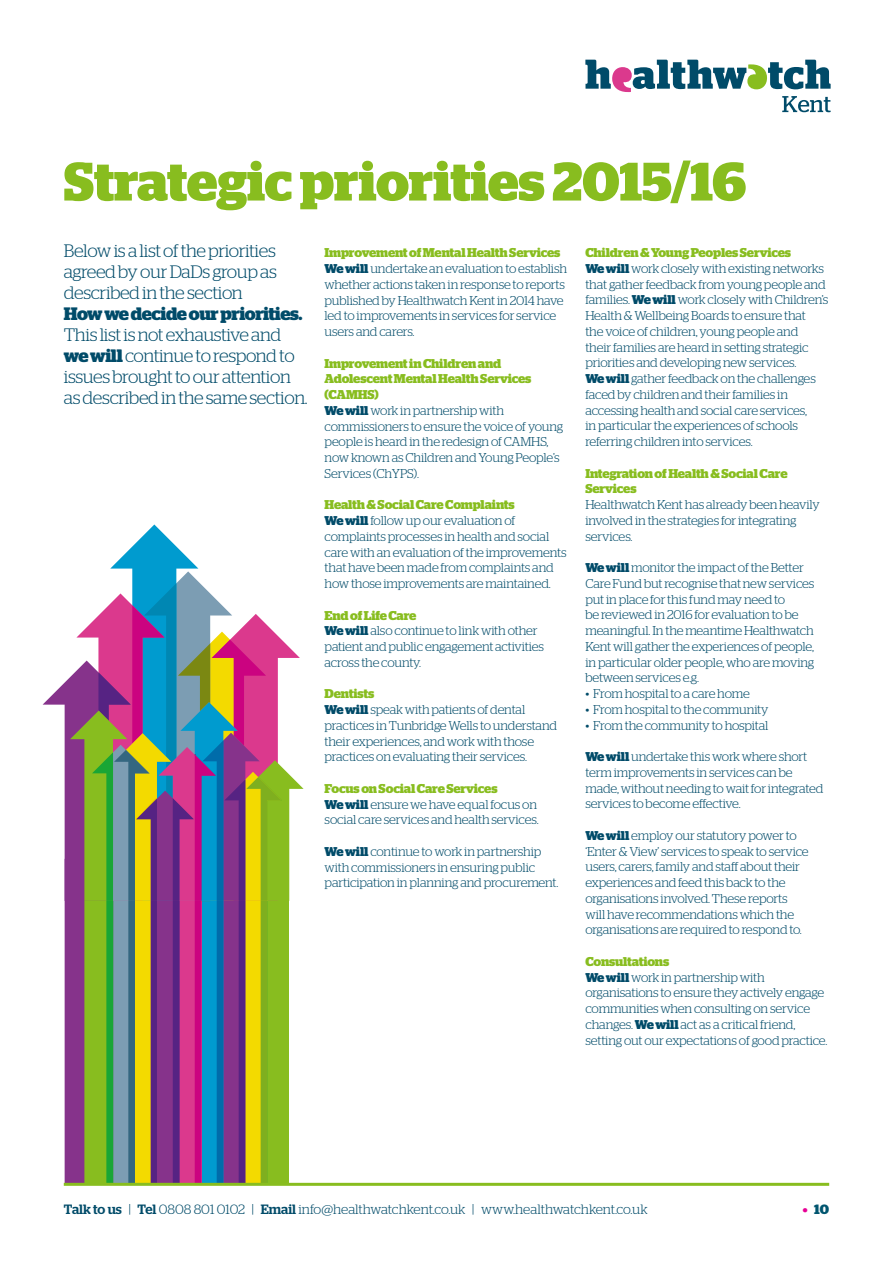
<style>
.page{position:relative;width:893px;height:1263px;background:#fff}
.page>*{position:absolute;margin:0;border:0;box-sizing:border-box;transform-origin:0 0}
.t1{font:700 54px "Stag";letter-spacing:-.005em;color:#88bd1f}
.t2{font:300 18px/21px "Stag";letter-spacing:-.02em;color:#004b69;text-align:justify}
.t3{font:700 18px "Stag";letter-spacing:-.025em;color:#004b69}
.t4{font:300 13.5px "Stag";color:#004b69}
.t5{font:700 13.5px "Stag";color:#00556f}
.t6{font:300 12.75px/15.8px "Stag";letter-spacing:-.01em;color:#004b69}
.t7{font:700 12.75px/15.8px "Stag";letter-spacing:-.01em;color:#88bd1f}
.s1{font-weight:700}
.s2{font-weight:700;color:#88bd1f}
.s3{font-weight:500}
.s4{color:#e70095}
</style>
<div class="page">
<svg style="left:43px;top:524px;width:261px;height:661px"></svg>
<hr style="left:64px;top:1183px;width:765px;height:3px;background:#88bd1f">
<svg style="left:585px;top:60px;width:246px;height:52px"></svg>
<h1 class="t1" style="left:64px;top:150px;width:684px">Strategic priorities 2015/16</h1>
<h2 class="t2" style="left:64px;top:240px;width:215px">Below is a list of the priorities agreed by our DaDs group as described in the section</h2>
<h2 class="t3" style="left:64px;top:303px;width:240px">How we decide our priorities.</h2>
<h2 class="t2" style="left:64px;top:324px;width:245px;text-align:left">This list is not exhaustive and <span class="s1">we will</span> continue to respond to issues brought to our attention as described in the same section.</h2>
<p class="t6" style="left:585px;top:245px;width:244px"><span class="s2">Children &amp; Young Peoples Services<br></span><span class="s1">We will</span> work closely with existing networks that gather feedback from young people and families. <span class="s1">We will</span> work closely with Children’s Health &amp; Wellbeing Boards to ensure that<br>the voice of children, young people and<br>their families are heard in setting strategic priorities and developing new services.<br><span class="s1">We will</span> gather feedback on the challenges faced by children and their families in accessing health and social care services,<br>in particular the experiences of schools referring children into services.</p>
<p class="t7" style="left:585px;top:465px;width:204px">Integration of Health &amp; Social Care<br>Services</p>
<p class="t6" style="left:585px;top:497px;width:236px">Healthwatch Kent has already been heavily involved in the strategies for integrating services.</p>
<p class="t6" style="left:585px;top:560px;width:231px"><span class="s1">We will</span> monitor the impact of the Better Care Fund but recognise that new services put in place for this fund may need to<br>be reviewed in 2016 for evaluation to be meaningful. In the meantime Healthwatch Kent will gather the experiences of people, in particular older people, who are moving between services e.g.</p>
<p class="t6" style="left:585px;top:686px;width:166px">• From hospital to a care home</p>
<p class="t6" style="left:585px;top:701px;width:185px">• From hospital to the community</p>
<p class="t6" style="left:585px;top:717px;width:185px">• From the community to hospital</p>
<p class="t6" style="left:585px;top:749px;width:240px"><span class="s1">We will</span> undertake this work where short term improvements in services can be made, without needing to wait for integrated services to become effective.</p>
<p class="t6" style="left:585px;top:827px;width:225px"><span class="s1">We will</span> employ our statutory power to ‘Enter &amp; View’ services to speak to service users, carers, family and staff about their experiences and feed this back to the organisations involved. These reports will have recommendations which the organisations are required to respond to.</p>
<p class="t6" style="left:585px;top:953px;width:243px"><span class="s2">Consultations<br></span><span class="s1">We will</span> work in partnership with organisations to ensure they actively engage communities when consulting on service changes. <span class="s1">We will</span> act as a critical friend, setting out our expectations of good practice.</p>
<p class="t6" style="left:325px;top:245px;width:244px"><span class="s2">Improvement of Mental Health Services </span><span class="s1">We will</span> undertake an evaluation to establish whether actions taken in response to reports published by Healthwatch Kent in 2014 have led to improvements in services for service users and carers.</p>
<p class="t6" style="left:325px;top:355px;width:240px"><span class="s2">Improvement in Children and<br>Adolescent Mental Health Services (CAMHS)<br></span><span class="s1">We will</span> work in partnership with commissioners to ensure the voice of young people is heard in the redesign of CAMHS, now known as Children and Young People’s<br>Services (ChYPS).</p>
<p class="t6" style="left:325px;top:497px;width:244px"><span class="s2">Health &amp; Social Care Complaints<br></span><span class="s1">We will</span> follow up our evaluation of complaints processes in health and social care with an evaluation of the improvements that have been made from complaints and how those improvements are maintained.</p>
<p class="t6" style="left:325px;top:607px;width:221px"><span class="s2">End of Life Care<br></span><span class="s1">We will</span> also continue to link with other patient and public engagement activities across the county.</p>
<p class="t6" style="left:325px;top:686px;width:234px"><span class="s2">Dentists<br></span><span class="s1">We will</span> speak with patients of dental practices in Tunbridge Wells to understand their experiences, and work with those practices on evaluating their services.</p>
<p class="t6" style="left:325px;top:780px;width:216px"><span class="s2">Focus on Social Care Services<br></span><span class="s1">We will</span> ensure we have equal focus on social care services and health services.</p>
<p class="t6" style="left:325px;top:843px;width:235px"><span class="s1">We will</span> continue to work in partnership with commissioners in ensuring public participation in planning and procurement.</p>
<p class="t4" style="left:64px;top:1202px;width:585px"><span class="s3">Talk to us</span> | <span class="s3">Tel</span> 0808 801 0102 | <span class="s3">Email</span> info@healthwatchkent.co.uk | www.healthwatchkent.co.uk</p>
<p class="t5" style="left:803px;top:1201px;width:28px"><span class="s4">•</span> 10</p>
</div>
